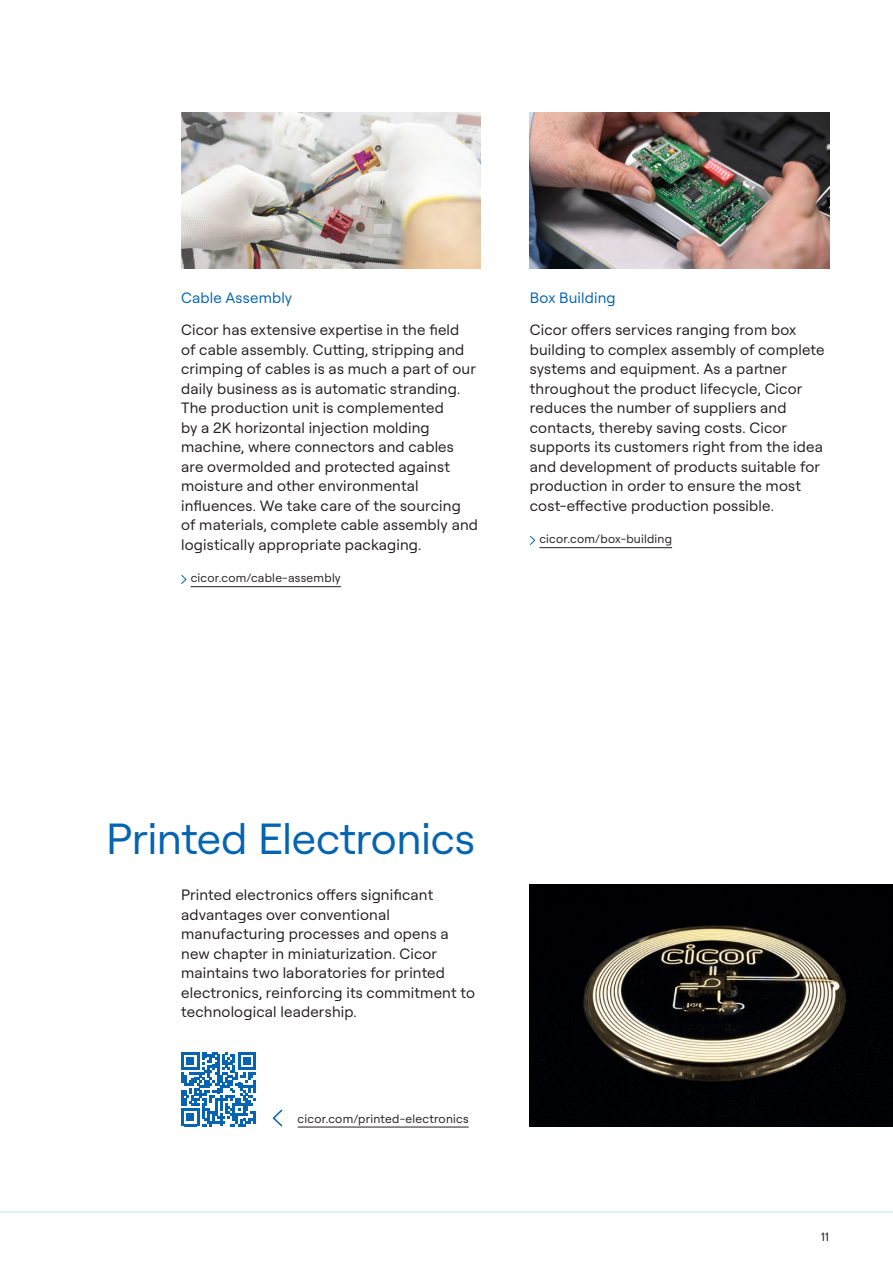
<style>
.page{position:relative;width:893px;height:1263px;background:#fff}
.page>*{position:absolute;margin:0;border:0;box-sizing:border-box;transform-origin:0 0}
.t1{font:43.5px "Roobert PRO";letter-spacing:-.01em;color:#0464b1}
.t2{font:15px/19.5px "Roobert PRO";letter-spacing:.01em;color:#231f20}
.t3{font:15px "Roobert PRO";letter-spacing:.01em;color:#0464b1}
.t4{font:12px "Roobert PRO";letter-spacing:.02em;color:#231f20}
</style>
<div class="page">
<hr style="left:0;top:1211px;width:893px;height:1px;background:#bce0f5">
<hr style="left:191px;top:586px;width:150px;height:1px;background:#231f20">
<svg style="left:181px;top:574px;width:6px;height:10px"></svg>
<hr style="left:539px;top:547px;width:133px;height:1px;background:#231f20">
<svg style="left:530px;top:535px;width:6px;height:10px"></svg>
<img style="left:181px;top:112px;width:299px;height:156px">
<img style="left:530px;top:112px;width:299px;height:157px">
<svg style="left:181px;top:1052px;width:75px;height:74px"></svg>
<hr style="left:298px;top:1127px;width:171px;height:1px;background:#231f20">
<svg style="left:272px;top:1109px;width:11px;height:18px"></svg>
<img style="left:530px;top:885px;width:363px;height:242px">
<p class="t3" style="left:181px;top:287px;width:113px">Cable Assembly</p>
<p class="t2" style="left:181px;top:319px;width:298px">Cicor has extensive expertise in the field<br>of cable assembly. Cutting, stripping and crimping of cables is as much a part of our daily business as is automatic stranding.<br>The production unit is complemented<br>by a 2K horizontal injection molding machine, where connectors and cables are overmolded and protected against moisture and other environmental influences. We take care of the sourcing of materials, complete cable assembly and logistically appropriate packaging.</p>
<p class="t4" style="left:191px;top:569px;width:152px">cicor.com/cable-assembly</p>
<p class="t3" style="left:530px;top:287px;width:87px">Box Building</p>
<p class="t2" style="left:530px;top:319px;width:296px">Cicor offers services ranging from box building to complex assembly of complete systems and equipment. As a partner throughout the product lifecycle, Cicor reduces the number of suppliers and contacts, thereby saving costs. Cicor supports its customers right from the idea and development of products suitable for production in order to ensure the most cost-effective production possible.</p>
<p class="t4" style="left:539px;top:530px;width:134px">cicor.com/box-building</p>
<h1 class="t1" style="left:106px;top:807px;width:370px">Printed Electronics</h1>
<p class="t2" style="left:181px;top:884px;width:295px">Printed electronics offers significant advantages over conventional manufacturing processes and opens a new chapter in miniaturization. Cicor maintains two laboratories for printed electronics, reinforcing its commitment to technological leadership.</p>
<p class="t4" style="left:298px;top:1110px;width:173px">cicor.com/printed-electronics</p>
<p class="t4" style="left:821px;top:1228px;width:9px">11</p>
</div>
